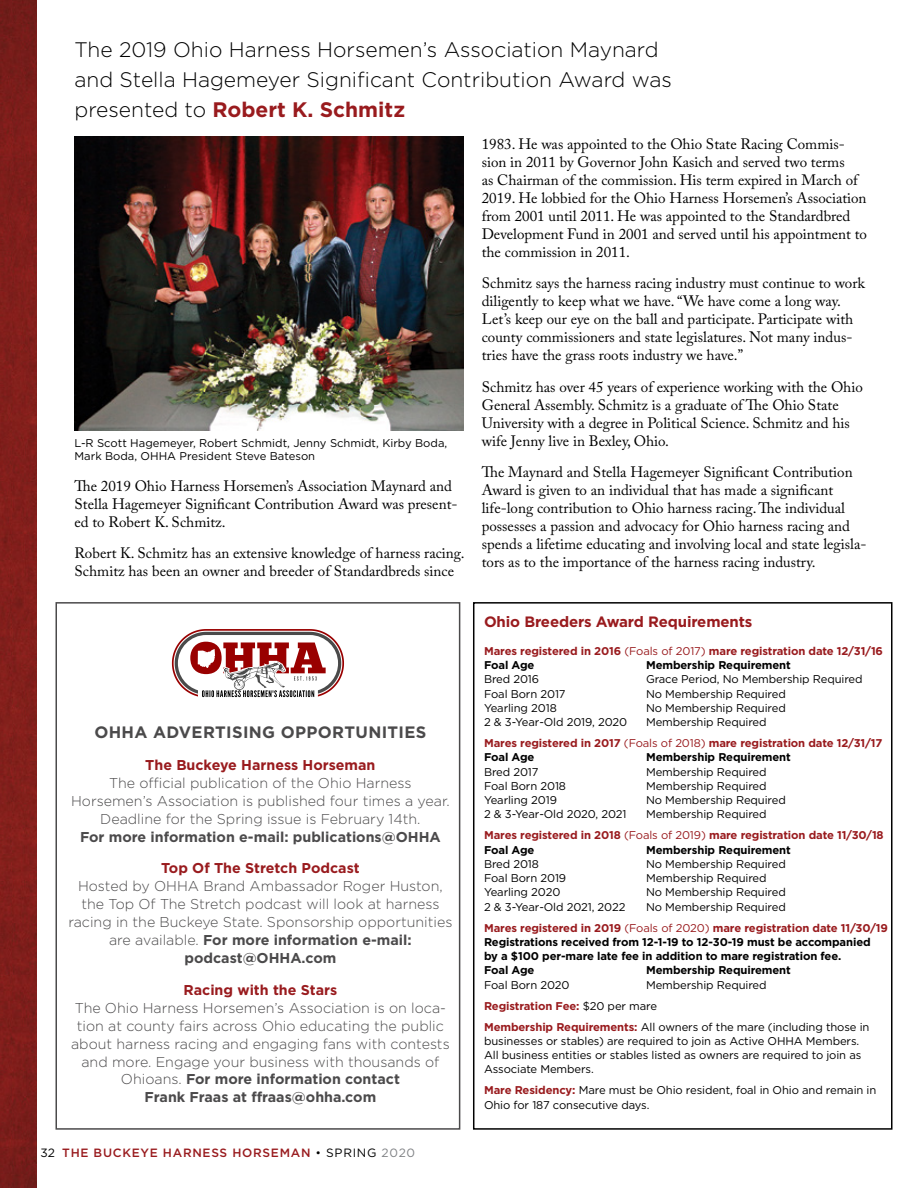
<style>
.page{position:relative;width:918px;height:1188px;background:#fff}
.page>*{position:absolute;margin:0;border:0;box-sizing:border-box;transform-origin:0 0}
.t1{font:300 21px/30px "Gotham";color:#000}
.t2{font:700 16.5px "Gotham";letter-spacing:.02em;color:#4b4a4b}
.t3{font:15px/18px "Adobe Caslon Pro";color:#000}
.t4{font:700 15px "Gotham";letter-spacing:-.01em;color:#991b1e}
.t5{font:300 14.25px/18px "Gotham";color:#4b4a4b;text-align:center}
.t6{font:700 14.25px "Gotham";color:#991b1e}
.t7{font:700 14.25px "Gotham";color:#4b4a4b}
.t8{font:500 12px "Gotham";letter-spacing:.06em;color:#991b1e}
.t9{font:11.25px/14.2px "Gotham";letter-spacing:-.01em;color:#000}
.t10{font:700 11.25px/21px "Gotham";letter-spacing:-.01em;color:#991b1e}
.t11{font:700 11.25px/14.2px "Gotham";letter-spacing:-.01em;color:#000}
.s1{font-weight:700;color:#991b1e}
.s2{font-weight:700}
.s3{font-weight:400;color:#000}
.s4{font-weight:300;color:#000}
.s5{font-weight:400;color:#808285}
.s6{font-weight:400}
.s7{color:#000}
</style>
<div class="page">
<img style="left:0;top:0;width:36px;height:1188px">
<img style="left:75px;top:136px;width:389px;height:294px">
<div style="left:56px;top:602px;width:404px;height:528px;border:2px solid #4b4a4b"></div>
<svg style="left:172px;top:629px;width:172px;height:68px"></svg>
<div style="left:473px;top:602px;width:419px;height:528px;border:2px solid #000"></div>
<h1 class="t1" style="left:75px;top:34px;width:599px">The 2019 Ohio Harness Horsemen’s Association Maynard and Stella Hagemeyer Significant Contribution Award was presented to <span class="s1">Robert K. Schmitz</span></h1>
<p class="t9" style="left:75px;top:436px;width:374px;line-height:13.5px">L-R Scott Hagemeyer, Robert Schmidt, Jenny Schmidt, Kirby Boda,<br>Mark Boda, OHHA President Steve Bateson</p>
<p class="t3" style="left:75px;top:477px;width:385px">The 2019 Ohio Harness Horsemen’s Association Maynard and<br>Stella Hagemeyer Significant Contribution Award was present&shy;ed to Robert K. Schmitz.</p>
<p class="t3" style="left:75px;top:544px;width:392px">Robert K. Schmitz has an extensive knowledge of harness racing.<br>Schmitz has been an owner and breeder of Standardbreds since</p>
<p class="t2" style="left:94px;top:721px;width:334px">OHHA ADVERTISING OPPORTUNITIES</p>
<p class="t6" style="left:145px;top:755px;width:232px">The Buckeye Harness Horseman</p>
<p class="t5" style="left:71px;top:773px;width:380px">The official publication of the Ohio Harness<br>Horsemen’s Association is published four times a year.<br>Deadline for the Spring issue is February 14th.</p>
<p class="t7" style="left:80px;top:827px;width:362px">For more information e-mail: publications@OHHA</p>
<p class="t6" style="left:161px;top:859px;width:200px">Top Of The Stretch Podcast</p>
<p class="t5" style="left:68px;top:877px;width:386px">Hosted by OHHA Brand Ambassador Roger Huston, the Top Of The Stretch podcast will look at harness racing in the Buckeye State. Sponsorship opportunities are available. <span class="s2">For more information e-mail: podcast@OHHA.com</span></p>
<p class="t6" style="left:183px;top:980px;width:155px">Racing with the Stars</p>
<p class="t5" style="left:71px;top:998px;width:380px">The Ohio Harness Horsemen’s Association is on loca&shy;tion at county fairs across Ohio educating the public about harness racing and engaging fans with contests and more. Engage your business with thousands of Ohioans. <span class="s2">For more information contact<br>Frank Fraas at ffraas@ohha.com</span></p>
<p class="t8" style="left:40px;top:1145px;width:376px"><span class="s3">32</span> THE BUCKEYE HARNESS HORSEMAN <span class="s4">•</span> <span class="s3">SPRING</span> <span class="s5">2020</span></p>
<p class="t3" style="left:482px;top:135px;width:387px">1983. He was appointed to the Ohio State Racing Commis&shy;sion in 2011 by Governor John Kasich and served two terms<br>as Chairman of the commission. His term expired in March of 2019. He lobbied for the Ohio Harness Horsemen’s Association from 2001 until 2011. He was appointed to the Standardbred Development Fund in 2001 and served until his appointment to the commission in 2011.</p>
<p class="t3" style="left:482px;top:274px;width:385px">Schmitz says the harness racing industry must continue to work diligently to keep what we have. “We have come a long way.<br>Let’s keep our eye on the ball and participate. Participate with county commissioners and state legislatures. Not many indus&shy;tries have the grass roots industry we have.”</p>
<p class="t3" style="left:482px;top:378px;width:383px">Schmitz has over 45 years of experience working with the Ohio General Assembly. Schmitz is a graduate of The Ohio State University with a degree in Political Science. Schmitz and his wife Jenny live in Bexley, Ohio.</p>
<p class="t3" style="left:482px;top:463px;width:386px">The Maynard and Stella Hagemeyer Significant Contribution Award is given to an individual that has made a significant life-long contribution to Ohio harness racing. The individual possesses a passion and advocacy for Ohio harness racing and spends a lifetime educating and involving local and state legisla&shy;tors as to the importance of the harness racing industry.</p>
<p class="t4" style="left:484px;top:612px;width:270px">Ohio Breeders Award Requirements</p>
<p class="t10" style="left:484px;top:644px;width:400px;line-height:14.2px">Mares registered in 2016 <span class="s6">(Foals of 2017)</span> mare registration date 12/31/16<br><span class="s7">Foal Age</span></p>
<p class="t11" style="left:646px;top:658px;width:146px">Membership Requirement</p>
<p class="t9" style="left:484px;top:672px;width:57px">Bred 2016</p>
<p class="t9" style="left:646px;top:672px;width:218px">Grace Period, No Membership Required</p>
<p class="t9" style="left:484px;top:686px;width:83px">Foal Born 2017</p>
<p class="t9" style="left:646px;top:686px;width:141px">No Membership Required</p>
<p class="t9" style="left:484px;top:700px;width:74px">Yearling 2018</p>
<p class="t9" style="left:646px;top:700px;width:141px">No Membership Required</p>
<p class="t9" style="left:484px;top:715px;width:145px">2 &amp; 3-Year-Old 2019, 2020</p>
<p class="t10" style="left:484px;top:712px;width:400px;text-indent:162px"><span class="s3">Membership Required<br></span>Mares registered in 2017 <span class="s6">(Foals of 2018)</span> mare registration date 12/31/17</p>
<p class="t11" style="left:484px;top:750px;width:52px">Foal Age</p>
<p class="t11" style="left:646px;top:750px;width:146px">Membership Requirement</p>
<p class="t9" style="left:484px;top:764px;width:56px">Bred 2017</p>
<p class="t9" style="left:646px;top:764px;width:122px">Membership Required</p>
<p class="t9" style="left:484px;top:778px;width:83px">Foal Born 2018</p>
<p class="t9" style="left:646px;top:778px;width:122px">Membership Required</p>
<p class="t9" style="left:484px;top:793px;width:74px">Yearling 2019</p>
<p class="t9" style="left:646px;top:793px;width:141px">No Membership Required</p>
<p class="t9" style="left:484px;top:807px;width:144px">2 &amp; 3-Year-Old 2020, 2021</p>
<p class="t10" style="left:484px;top:804px;width:401px;text-indent:162px"><span class="s3">Membership Required<br></span>Mares registered in 2018 <span class="s6">(Foals of 2019)</span> mare registration date 11/30/18</p>
<p class="t11" style="left:484px;top:842px;width:52px">Foal Age</p>
<p class="t11" style="left:646px;top:842px;width:146px">Membership Requirement</p>
<p class="t9" style="left:484px;top:857px;width:56px">Bred 2018</p>
<p class="t9" style="left:646px;top:857px;width:141px">No Membership Required</p>
<p class="t9" style="left:484px;top:871px;width:84px">Foal Born 2019</p>
<p class="t9" style="left:646px;top:871px;width:122px">Membership Required</p>
<p class="t9" style="left:484px;top:885px;width:78px">Yearling 2020</p>
<p class="t9" style="left:646px;top:885px;width:141px">No Membership Required</p>
<p class="t9" style="left:484px;top:899px;width:143px">2 &amp; 3-Year-Old 2021, 2022</p>
<p class="t10" style="left:484px;top:896px;width:405px;text-indent:162px"><span class="s3">No Membership Required<br></span>Mares registered in 2019 <span class="s6">(Foals of 2020)</span> mare registration date 11/30/19</p>
<p class="t11" style="left:484px;top:935px;width:388px">Registrations received from 12-1-19 to 12-30-19 must be accompanied by a $100 per-mare late fee in addition to mare registration fee.<br>Foal Age</p>
<p class="t11" style="left:646px;top:963px;width:146px">Membership Requirement</p>
<p class="t9" style="left:484px;top:974px;width:387px;line-height:21px;text-indent:162px">Membership Required<br><span class="s1">Registration Fee:</span> $20 per mare<br><span class="s1">Membership Requirements:</span> All owners of the mare (including those in</p>
<p class="t9" style="left:484px;top:1034px;width:379px">businesses or stables) are required to join as Active OHHA Members.<br>All business entities or stables listed as owners are required to join as<br>Associate Members.</p>
<p class="t9" style="left:484px;top:1083px;width:394px"><span class="s1">Mare Residency:</span> Mare must be Ohio resident, foal in Ohio and remain in<br>Ohio for 187 consecutive days.</p>
<p class="t9" style="left:484px;top:977px;width:87px">Foal Born 2020</p>
</div>
